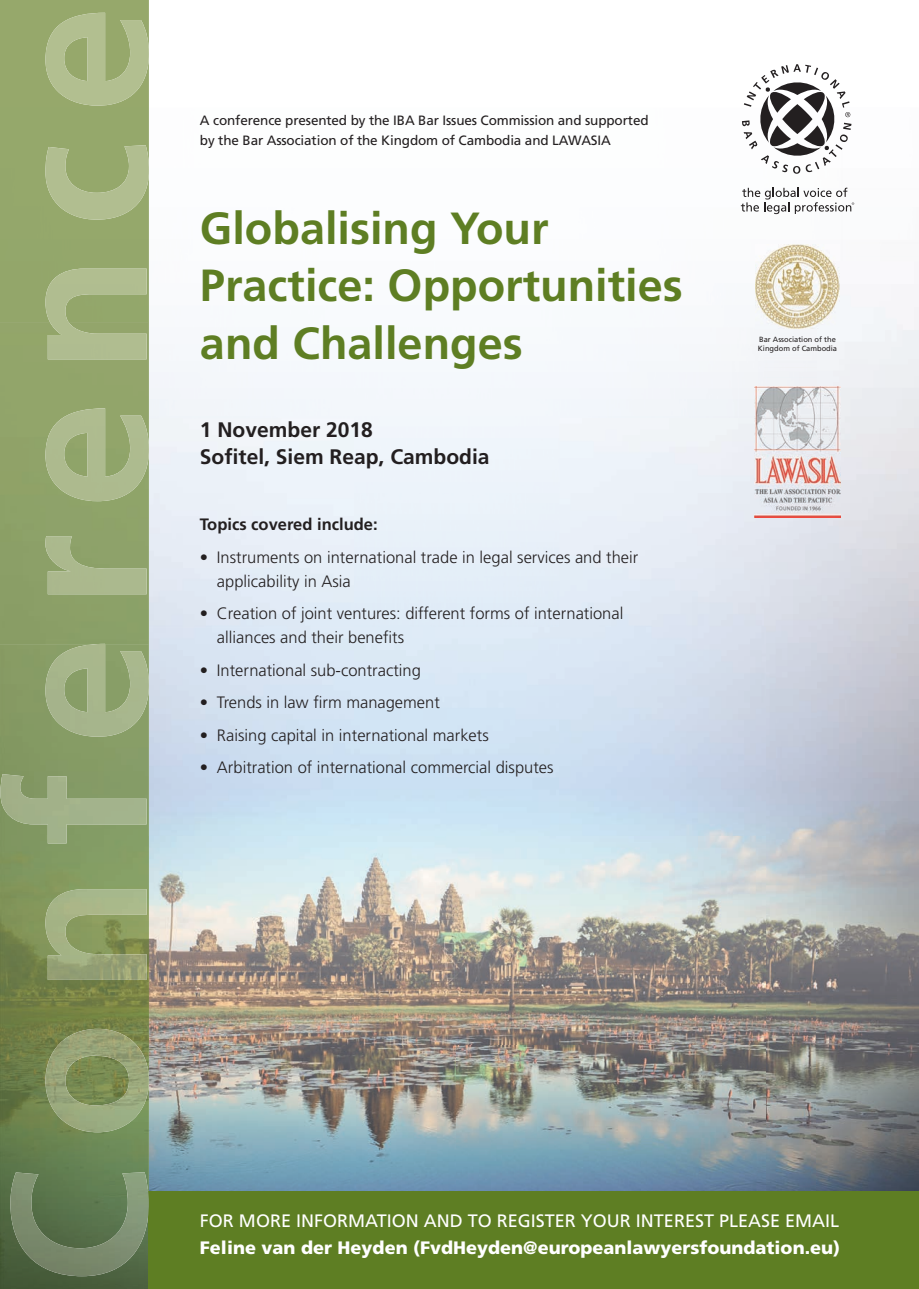
<style>
.page{position:relative;width:919px;height:1289px;background:#fff}
.page>*{position:absolute;margin:0;border:0;box-sizing:border-box;transform-origin:0 0}
.t1{font:700 45px/57px "Frutiger";color:#5e7e23}
.t2{font:700 21px/27px "Frutiger";color:#231f20}
.t3{font:900 18px "Frutiger";color:#fff}
.t4{font:18px "Frutiger";color:#fff}
.t5{font:300 16.5px/24px "Frutiger";color:#231f20}
.t6{font:700 16.5px "Frutiger";color:#231f20}
.t7{font:13.5px/19.5px "Frutiger";letter-spacing:-.01em;color:#231f20}
.t8{font:7.5px/9px "Frutiger";color:#231f20}
</style>
<div class="page">
<img style="left:149px;top:187px;width:615px;height:858px">
<img style="left:816px;top:270px;width:102px;height:921px">
<img style="left:764px;top:517px;width:52px;height:674px">
<img style="left:149px;top:1045px;width:308px;height:146px">
<img style="left:457px;top:1045px;width:308px;height:146px">
<img style="left:0;top:0;width:149px;height:1288px">
<div style="left:149px;top:1191px;width:769px;height:97px;background:#5e7e23"></div>
<img style="left:45px;top:13px;width:104px;height:93px">
<img style="left:45px;top:145px;width:104px;height:214px">
<img style="left:45px;top:408px;width:104px;height:186px">
<img style="left:0;top:644px;width:149px;height:335px">
<img style="left:45px;top:1028px;width:104px;height:104px">
<img style="left:10px;top:1172px;width:139px;height:104px">
<svg style="left:742px;top:64px;width:109px;height:110px"></svg>
<svg style="left:740px;top:188px;width:114px;height:26px"></svg>
<img style="left:754px;top:386px;width:86px;height:131px">
<img style="left:755px;top:245px;width:84px;height:84px">
<p class="t7" style="left:200px;top:111px;width:450px">A conference presented by the IBA Bar Issues Commission and supported by the Bar Association of the Kingdom of Cambodia and LAWASIA</p>
<h1 class="t1" style="left:200px;top:200px;width:484px">Globalising Your<br>Practice: Opportunities and Challenges</h1>
<p class="t2" style="left:200px;top:415px;width:291px">1 November 2018<br>Sofitel, Siem Reap, Cambodia</p>
<p class="t6" style="left:200px;top:514px;width:179px">Topics covered include:</p>
<p class="t5" style="left:217px;top:545px;width:423px;text-indent:-17px">• Instruments on international trade in legal services and their applicability in Asia</p>
<p class="t5" style="left:217px;top:601px;width:408px;text-indent:-17px">• Creation of joint ventures: different forms of international alliances and their benefits</p>
<p class="t5" style="left:200px;top:658px;width:222px">• International sub-contracting</p>
<p class="t5" style="left:200px;top:690px;width:241px">• Trends in law firm management</p>
<p class="t5" style="left:200px;top:723px;width:290px">• Raising capital in international markets</p>
<p class="t5" style="left:200px;top:755px;width:355px">• Arbitration of international commercial disputes</p>
<p class="t8" style="left:757px;top:335px;width:81px">Bar Association of the<br>Kingdom of Cambodia</p>
<p class="t4" style="left:200px;top:1210px;width:640px">FOR MORE INFORMATION AND TO REGISTER YOUR INTEREST PLEASE EMAIL</p>
<p class="t3" style="left:200px;top:1236px;width:641px">Feline van der Heyden (FvdHeyden@europeanlawyersfoundation.eu)</p>
</div>
